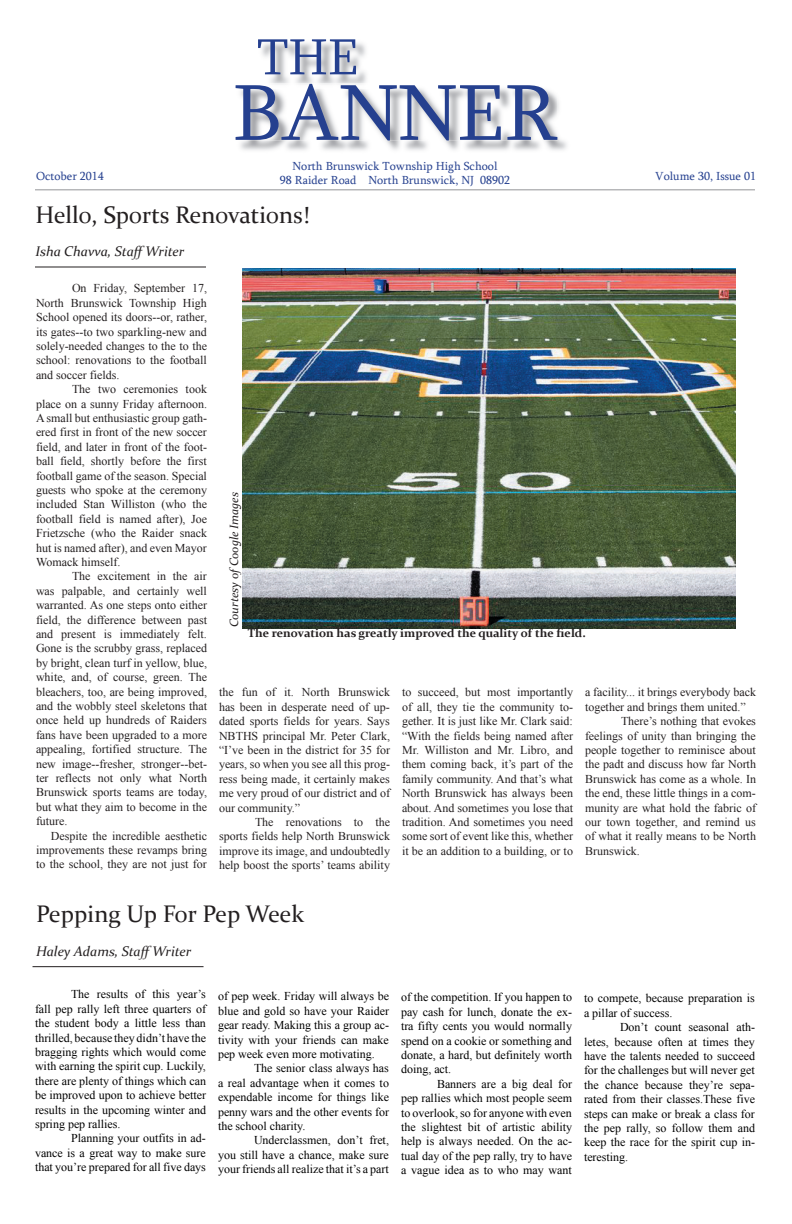
<style>
.page{position:relative;width:792px;height:1224px;background:#fff}
.page>*{position:absolute;margin:0;border:0;box-sizing:border-box;transform-origin:0 0}
.t1{font:81.2px "Sylfaen";color:#25408f}
.t2{font:52px "Sylfaen";color:#25408f}
.t3{font:24px "Constantia";color:#231f20}
.t4{font:italic 14px "Constantia";color:#231f20}
.t5{font:12px/14.4px "Times New Roman";color:#231f20;text-align:justify}
.t6{font:12px/14.4px "Times New Roman";color:#000;text-align:justify}
.t7{font:12px/14.4px "Sylfaen";color:#25408f;text-align:center}
.t8{font:700 12px "Constantia";color:#231f20}
.t9{font:italic 12px "Constantia";color:#231f20}
</style>
<div class="page">
<img style="left:240px;top:99px;width:327px;height:51px">
<img style="left:240px;top:88px;width:317px;height:53px">
<img style="left:262px;top:43px;width:105px;height:42px">
<img style="left:258px;top:85px;width:100px;height:3px">
<hr style="left:35px;top:189px;width:720px;height:1px;background:#939598">
<hr style="left:33px;top:966px;width:171px;height:1px;background:#231f20">
<hr style="left:35px;top:266px;width:171px;height:1px;background:#231f20">
<img style="left:242px;top:269px;width:494px;height:360px">
<h2 class="t2" style="left:257px;top:22px;width:103px">THE</h2>
<h1 class="t1" style="left:233px;top:58px;width:326px">BANNER</h1>
<p class="t7" style="left:280px;top:158px;width:232px">North Brunswick Township High School<br>98 Raider Road North Brunswick, NJ 08902</p>
<p class="t7" style="left:36px;top:169px;width:69px">October 2014</p>
<p class="t7" style="left:655px;top:169px;width:102px">Volume 30, Issue 01</p>
<h3 class="t3" style="left:36px;top:198px;width:275px">Hello, Sports Renovations!</h3>
<p class="t4" style="left:36px;top:242px;width:150px">Isha Chavva, StaffWriter</p>
<p class="t5" style="left:36px;top:281px;width:173px;text-indent:36px">On Friday, September 17, North Brunswick Township High School opened its doors--or, rather, its gates--to two sparkling-new and solely-needed changes to the to the school: renovations to the football and soccer fields.</p>
<p class="t5" style="left:36px;top:382px;width:173px;text-indent:36px">The two ceremonies took place on a sunny Friday afternoon.<br>A small but enthusiastic group gath&shy;ered first in front of the new soccer field, and later in front of the foot&shy;ball field, shortly before the first football game of the season. Special guests who spoke at the ceremony included Stan Williston (who the football field is named after), Joe Frietzsche (who the Raider snack hut is named after), and even Mayor Womack himself.</p>
<p class="t5" style="left:36px;top:569px;width:173px;text-indent:36px">The excitement in the air was palpable, and certainly well warranted. As one steps onto either field, the difference between past and present is immediately felt.<br>Gone is the scrubby grass, replaced by bright, clean turf in yellow, blue, white, and, of course, green. The bleachers, too, are being improved, and the wobbly steel skeletons that once held up hundreds of Raiders fans have been upgraded to a more appealing, fortified structure. The new image--fresher, stronger--bet&shy;ter reflects not only what North Brunswick sports teams are today, but what they aim to become in the future.</p>
<p class="t5" style="left:36px;top:828px;width:173px;text-indent:15px">Despite the incredible aesthetic improvements these revamps bring to the school, they are not just for</p>
<p class="t9" style="left:226px;top:627px;width:137px;rotate:-90deg">Courtesy of Coogle Images</p>
<p class="t8" style="left:248px;top:625px;width:340px">The renovation has greatly improved the quality of the field.</p>
<p class="t5" style="left:219px;top:685px;width:173px">the fun of it. North Brunswick has been in desperate need of up&shy;dated sports fields for years. Says NBTHS principal Mr. Peter Clark, “I’ve been in the district for 35 for years, so when you see all this prog&shy;ress being made, it certainly makes me very proud of our district and of our community.”</p>
<p class="t5" style="left:219px;top:815px;width:173px;text-indent:36px">The renovations to the sports fields help North Brunswick improve its image, and undoubtedly help boost the sports’ teams ability</p>
<p class="t5" style="left:402px;top:685px;width:173px">to succeed, but most importantly of all, they tie the community to&shy;gether. It is just like Mr. Clark said: “With the fields being named after Mr. Williston and Mr. Libro, and them coming back, it’s part of the family community. And that’s what North Brunswick has always been about. And sometimes you lose that tradition. And sometimes you need some sort of event like this, whether it be an addition to a building, or to</p>
<p class="t5" style="left:585px;top:685px;width:173px">a facility... it brings everybody back</p>
<p class="t5" style="left:585px;top:699px;width:162px">together and brings them united.”</p>
<p class="t5" style="left:621px;top:714px;width:137px">There’s nothing that evokes</p>
<p class="t5" style="left:585px;top:728px;width:172px">feelings of unity than bringing the</p>
<p class="t5" style="left:585px;top:743px;width:173px">people together to reminisce about</p>
<p class="t5" style="left:585px;top:757px;width:172px">the padt and discuss how far North</p>
<p class="t5" style="left:585px;top:771px;width:172px">Brunswick has come as a whole. In</p>
<p class="t5" style="left:585px;top:786px;width:172px">the end, these little things in a com-</p>
<p class="t5" style="left:585px;top:800px;width:173px">munity are what hold the fabric of</p>
<p class="t5" style="left:585px;top:815px;width:172px">our town together, and remind us</p>
<p class="t5" style="left:585px;top:829px;width:172px">of what it really means to be North</p>
<p class="t5" style="left:585px;top:843px;width:56px">Brunswick.</p>
<h3 class="t3" style="left:36px;top:898px;width:270px">Pepping Up For Pep Week</h3>
<p class="t4" style="left:36px;top:941px;width:157px">Haley Adams, StaffWriter</p>
<p class="t6" style="left:218px;top:989px;width:173px">of pep week. Friday will always be blue and gold so have your Raider gear ready. Making this a group ac&shy;tivity with your friends can make pep week even more motivating.</p>
<p class="t6" style="left:218px;top:1061px;width:173px;text-indent:36px">The senior class always has a real advantage when it comes to expendable income for things like penny wars and the other events for the school charity.</p>
<p class="t6" style="left:218px;top:1133px;width:173px;text-indent:36px">Underclassmen, don’t fret, you still have a chance, make sure your friends all realize that it’s a part</p>
<p class="t6" style="left:35px;top:987px;width:173px;text-indent:36px">The results of this year’s fall pep rally left three quarters of the student body a little less than thrilled, because they didn’t have the bragging rights which would come with earning the spirit cup. Luckily, there are plenty of things which can be improved upon to achieve better results in the upcoming winter and spring pep rallies.</p>
<p class="t6" style="left:35px;top:1131px;width:173px;text-indent:36px">Planning your outfits in ad&shy;vance is a great way to make sure that you’re prepared for all five days</p>
<p class="t6" style="left:401px;top:990px;width:173px">of the competition. If you happen to pay cash for lunch, donate the ex&shy;tra fifty cents you would normally spend on a cookie or something and donate, a hard, but definitely worth doing, act.</p>
<p class="t6" style="left:401px;top:1076px;width:173px;text-indent:36px">Banners are a big deal for pep rallies which most people seem to overlook, so for anyone with even the slightest bit of artistic ability help is always needed. On the ac&shy;tual day of the pep rally, try to have a vague idea as to who may want</p>
<p class="t6" style="left:584px;top:991px;width:173px">to compete, because preparation is a pillar of success.</p>
<p class="t6" style="left:584px;top:1020px;width:173px;text-indent:36px">Don’t count seasonal ath&shy;letes, because often at times they have the talents needed to succeed for the challenges but will never get the chance because they’re sepa&shy;rated from their classes.These five steps can make or break a class for the pep rally, so follow them and keep the race for the spirit cup in&shy;teresting.</p>
</div>
